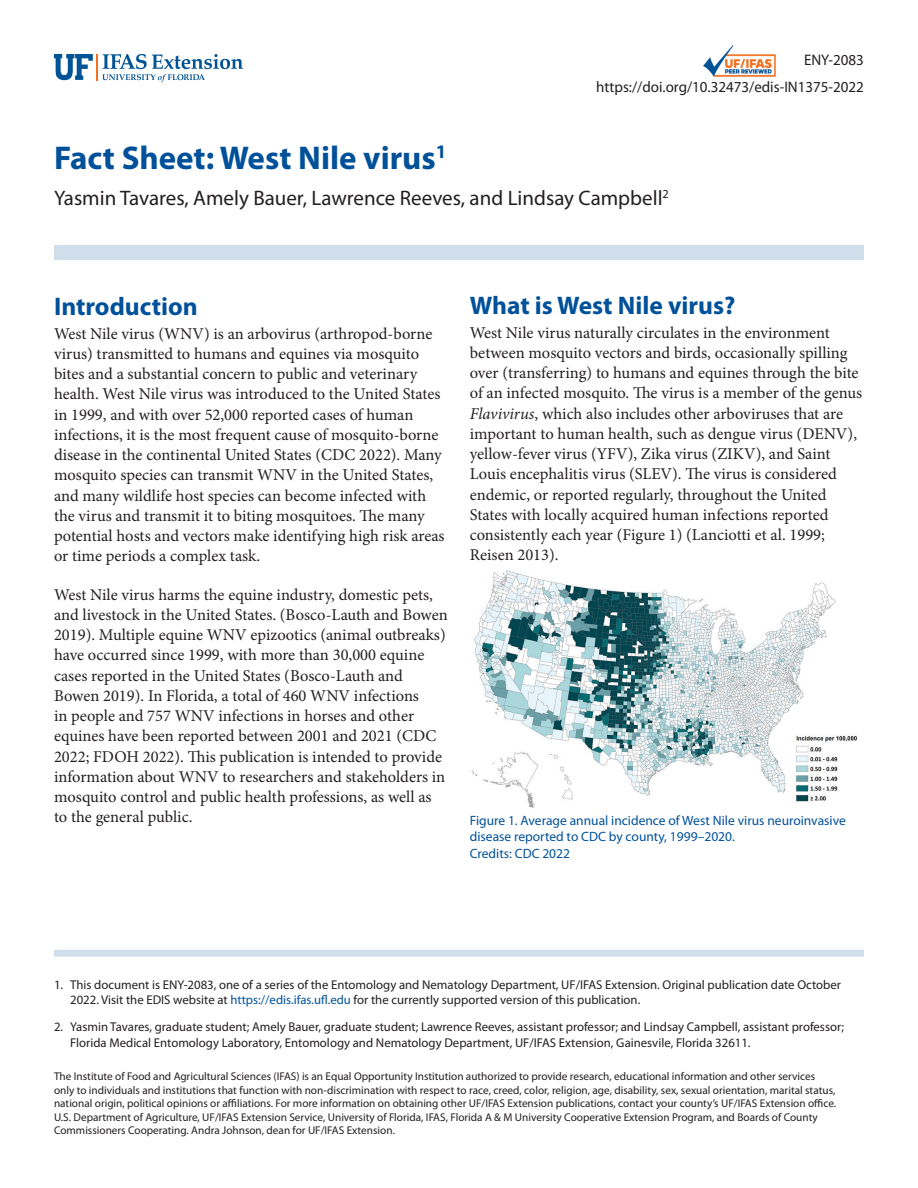
<style>
.page{position:relative;width:918px;height:1188px;background:#fff}
.page>*{position:absolute;margin:0;border:0;box-sizing:border-box;transform-origin:0 0}
.TitleRegular{font:700 33px "Myriad Pro";color:#01519a}
.SectionHeading0{font:700 25.5px "Myriad Pro";color:#01519a}
.Author{font:21px "Myriad Pro";color:#231f20}
.Paragraph{font:16.5px/20.2px "Minion Pro";color:#231f20}
.PubNumber{font:15.3px "Myriad Pro";color:#231f20}
.t1{font:13.5px/16.5px "Myriad Pro";color:#01519a}
.t2{font:12.75px/15.3px "Myriad Pro";color:#231f20}
.Disclaimer{font:11.25px/13.5px "Myriad Pro";color:#231f20}
.s1{font-style:italic}
.s2{color:#01519a}
</style>
<div class="page">
<img style="left:703px;top:46px;width:72px;height:30px">
<svg style="left:54px;top:54px;width:189px;height:28px"></svg>
<div style="left:54px;top:245px;width:810px;height:15px;background:#d0deeb"></div>
<div style="left:54px;top:950px;width:810px;height:7px;background:#d0deeb"></div>
<img style="left:471px;top:570px;width:386px;height:238px">
<p class="PubNumber" style="left:804px;top:51px;width:61px">ENY-2083</p>
<p class="PubNumber" style="left:596px;top:78px;width:269px">https://doi.org/10.32473/edis-IN1375-2022</p>
<p class="TitleRegular" style="left:54px;top:136px;width:394px">Fact Sheet: West Nile virus<sup>1</sup></p>
<p class="Author" style="left:54px;top:185px;width:616px">Yasmin Tavares, Amely Bauer, Lawrence Reeves, and Lindsay Campbell<sup>2</sup></p>
<p class="SectionHeading0" style="left:54px;top:290px;width:145px">Introduction</p>
<p class="Paragraph" style="left:54px;top:323px;width:392px">West Nile virus (WNV) is an arbovirus (arthropod-borne virus) transmitted to humans and equines via mosquito bites and a substantial concern to public and veterinary health. West Nile virus was introduced to the United States in 1999, and with over 52,000 reported cases of human infections, it is the most frequent cause of mosquito-borne disease in the continental United States (CDC 2022). Many mosquito species can transmit WNV in the United States, and many wildlife host species can become infected with the virus and transmit it to biting mosquitoes. The many potential hosts and vectors make identifying high risk areas or time periods a complex task.</p>
<p class="Paragraph" style="left:54px;top:584px;width:395px">West Nile virus harms the equine industry, domestic pets, and livestock in the United States. (Bosco-Lauth and Bowen 2019). Multiple equine WNV epizootics (animal outbreaks) have occurred since 1999, with more than 30,000 equine cases reported in the United States (Bosco-Lauth and Bowen 2019). In Florida, a total of 460 WNV infections<br>in people and 757 WNV infections in horses and other equines have been reported between 2001 and 2021 (CDC 2022; FDOH 2022). This publication is intended to provide information about WNV to researchers and stakeholders in mosquito control and public health professions, as well as to the general public.</p>
<p class="SectionHeading0" style="left:470px;top:289px;width:267px">What is West Nile virus?</p>
<p class="Paragraph" style="left:470px;top:322px;width:394px">West Nile virus naturally circulates in the environment between mosquito vectors and birds, occasionally spilling over (transferring) to humans and equines through the bite of an infected mosquito. The virus is a member of the genus <span class="s1">Flavivirus</span>, which also includes other arboviruses that are important to human health, such as dengue virus (DENV), yellow-fever virus (YFV), Zika virus (ZIKV), and Saint Louis encephalitis virus (SLEV). The virus is considered endemic, or reported regularly, throughout the United States with locally acquired human infections reported consistently each year (Figure 1) (Lanciotti et al. 1999; Reisen 2013).</p>
<p class="t1" style="left:470px;top:812px;width:378px">Figure 1. Average annual incidence of West Nile virus neuroinvasive disease reported to CDC by county, 1999–2020.<br>Credits: CDC 2022</p>
<p class="t2" style="left:70px;top:977px;width:772px;text-indent:-16px">1. This document is ENY-2083, one of a series of the Entomology and Nematology Department, UF/IFAS Extension. Original publication date October<br>2022. Visit the EDIS website at <span class="s2">https://edis.ifas.ufl.edu</span> for the currently supported version of this publication.</p>
<p class="t2" style="left:70px;top:1019px;width:775px;text-indent:-16px">2. Yasmin Tavares, graduate student; Amely Bauer, graduate student; Lawrence Reeves, assistant professor; and Lindsay Campbell, assistant professor;<br>Florida Medical Entomology Laboratory, Entomology and Nematology Department, UF/IFAS Extension, Gainesvile, Florida 32611.</p>
<p class="Disclaimer" style="left:54px;top:1069px;width:784px">The Institute of Food and Agricultural Sciences (IFAS) is an Equal Opportunity Institution authorized to provide research, educational information and other services only to individuals and institutions that function with non-discrimination with respect to race, creed, color, religion, age, disability, sex, sexual orientation, marital status, national origin, political opinions or affiliations. For more information on obtaining other UF/IFAS Extension publications, contact your county’s UF/IFAS Extension office.<br>U.S. Department of Agriculture, UF/IFAS Extension Service, University of Florida, IFAS, Florida A &amp; M University Cooperative Extension Program, and Boards of County Commissioners Cooperating. Andra Johnson, dean for UF/IFAS Extension.</p>
</div>
